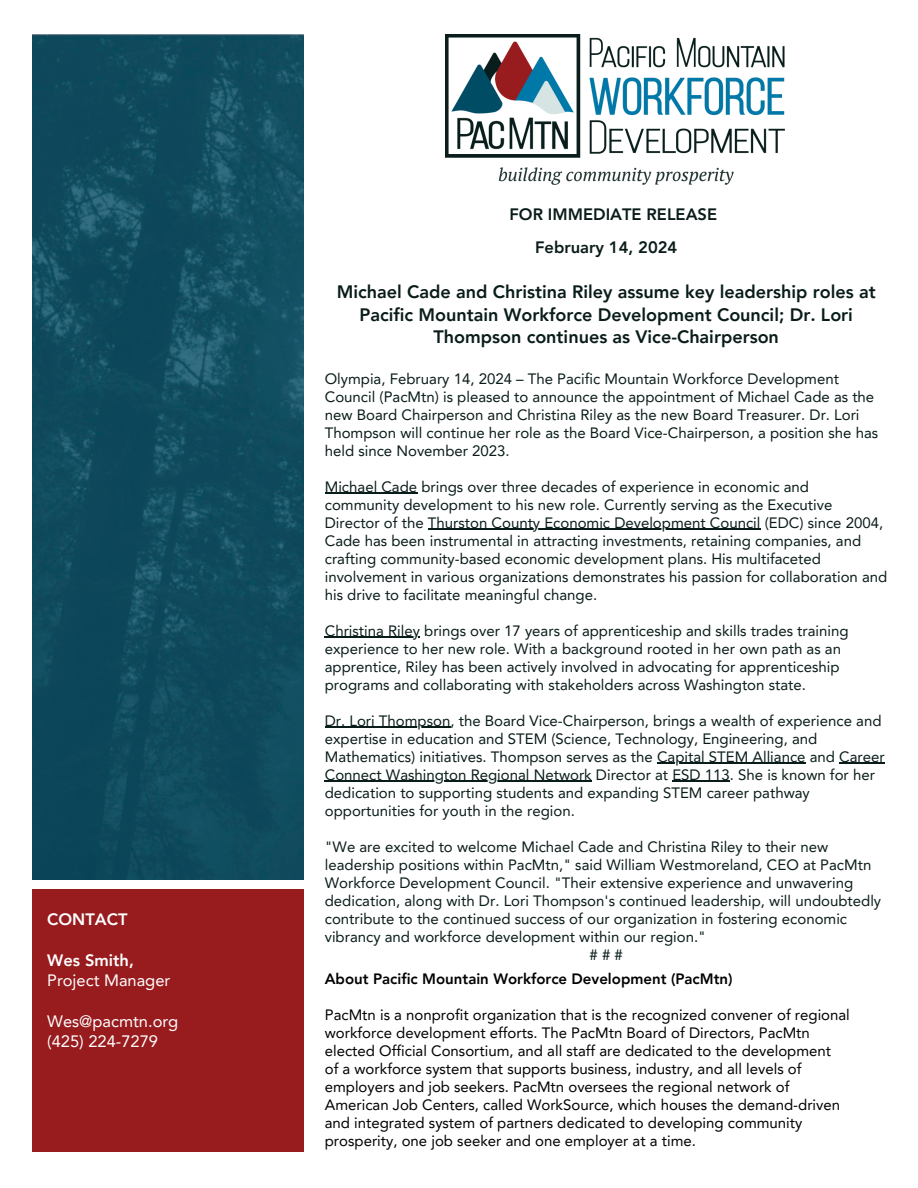
<style>
.page{position:relative;width:918px;height:1188px;background:#fff}
.page>*{position:absolute;margin:0;border:0;box-sizing:border-box;transform-origin:0 0}
.t1{font:800 18px/22.5px "Avenir LT Pro";color:#091c1a;text-align:center}
.t2{font:16.5px/20.2px "Avenir LT Pro";color:#fff}
.t3{font:800 16.5px "Avenir LT Pro";color:#091c1a}
.t4{font:800 16.5px "Avenir LT Pro";color:#fff}
.t5{font:15px/18px "Avenir LT Pro";color:#091c1a}
.t6{font:15px "Avenir LT Pro";color:#000}
.t7{font:800 15px "Avenir LT Pro";color:#000}
.s1{font-weight:800}
</style>
<div class="page">
<img style="left:32px;top:34px;width:271px;height:845px">
<img style="left:446px;top:34px;width:338px;height:151px">
<div style="left:32px;top:890px;width:272px;height:262px;background:#981b1e"></div>
<hr style="left:325px;top:493px;width:92px;height:1px;background:#091c1a">
<hr style="left:428px;top:529px;width:333px;height:1px;background:#091c1a">
<hr style="left:325px;top:637px;width:95px;height:1px;background:#091c1a">
<hr style="left:325px;top:727px;width:125px;height:1px;background:#091c1a">
<hr style="left:657px;top:763px;width:149px;height:1px;background:#091c1a">
<hr style="left:839px;top:763px;width:46px;height:1px;background:#091c1a">
<hr style="left:325px;top:781px;width:267px;height:1px;background:#091c1a">
<hr style="left:672px;top:781px;width:58px;height:1px;background:#091c1a">
<p class="t4" style="left:47px;top:913px;width:82px">CONTACT</p>
<p class="t2" style="left:47px;top:951px;width:125px"><span class="s1">Wes Smith,<br></span>Project Manager</p>
<p class="t2" style="left:47px;top:1012px;width:133px">Wes@pacmtn.org (425) 224-7279</p>
<h3 class="t3" style="left:510px;top:208px;width:209px">FOR IMMEDIATE RELEASE</h3>
<h3 class="t3" style="left:535px;top:241px;width:144px">February 14, 2024</h3>
<p class="t1" style="left:337px;top:282px;width:541px">Michael Cade and Christina Riley assume key leadership roles at<br>Pacific Mountain Workforce Development Council; Dr. Lori<br>Thompson continues as Vice-Chairperson</p>
<h1 class="t5" style="left:325px;top:371px;width:555px">Olympia, February 14, 2024 – The Pacific Mountain Workforce Development Council (PacMtn) is pleased to announce the appointment of Michael Cade as the new Board Chairperson and Christina Riley as the new Board Treasurer. Dr. Lori Thompson will continue her role as the Board Vice-Chairperson, a position she has held since November 2023.</h1>
<h2 class="t5" style="left:325px;top:479px;width:560px">Michael Cade brings over three decades of experience in economic and community development to his new role. Currently serving as the Executive<br>Director of the Thurston County Economic Development Council (EDC) since 2004,</h2>
<h2 class="t5" style="left:325px;top:533px;width:564px">Cade has been instrumental in attracting investments, retaining companies, and crafting community-based economic development plans. His multifaceted involvement in various organizations demonstrates his passion for collaboration and his drive to facilitate meaningful change.</h2>
<p class="t5" style="left:325px;top:623px;width:525px">Christina Riley brings over 17 years of apprenticeship and skills trades training experience to her new role. With a background rooted in her own path as an apprentice, Riley has been actively involved in advocating for apprenticeship programs and collaborating with stakeholders across Washington state.</p>
<p class="t5" style="left:325px;top:713px;width:562px">Dr. Lori Thompson, the Board Vice-Chairperson, brings a wealth of experience and expertise in education and STEM (Science, Technology, Engineering, and<br>Mathematics) initiatives. Thompson serves as the Capital STEM Alliance and Career</p>
<p class="t5" style="left:325px;top:767px;width:552px">Connect Washington Regional Network Director at ESD 113. She is known for her dedication to supporting students and expanding STEM career pathway opportunities for youth in the region.</p>
<p class="t5" style="left:325px;top:839px;width:505px">"We are excited to welcome Michael Cade and Christina Riley to their new</p>
<p class="t5" style="left:325px;top:857px;width:548px">leadership positions within PacMtn," said William Westmoreland, CEO at PacMtn</p>
<p class="t5" style="left:325px;top:875px;width:530px">Workforce Development Council. "Their extensive experience and unwavering</p>
<p class="t5" style="left:325px;top:893px;width:558px">dedication, along with Dr. Lori Thompson's continued leadership, will undoubtedly</p>
<p class="t5" style="left:325px;top:911px;width:524px">contribute to the continued success of our organization in fostering economic</p>
<p class="t5" style="left:325px;top:929px;width:383px">vibrancy and workforce development within our region."</p>
<p class="t5" style="left:590px;top:947px;width:35px">###</p>
<p class="t7" style="left:325px;top:973px;width:409px">About Pacific Mountain Workforce Development (PacMtn)</p>
<p class="t6" style="left:325px;top:1009px;width:527px">PacMtn is a nonprofit organization that is the recognized convener of regional</p>
<h4 class="t6" style="left:325px;top:1027px;width:487px">workforce development efforts. The PacMtn Board of Directors, PacMtn</h4>
<p class="t6" style="left:325px;top:1045px;width:508px">elected Official Consortium, and all staff are dedicated to the development</p>
<p class="t6" style="left:325px;top:1063px;width:478px">of a workforce system that supports business, industry, and all levels of</p>
<p class="t6" style="left:325px;top:1081px;width:466px">employers and job seekers. PacMtn oversees the regional network of</p>
<p class="t6" style="left:325px;top:1099px;width:517px">American Job Centers, called WorkSource, which houses the demand-driven</p>
<p class="t6" style="left:325px;top:1117px;width:479px">and integrated system of partners dedicated to developing community</p>
<p class="t6" style="left:325px;top:1135px;width:373px">prosperity, one job seeker and one employer at a time.</p>
</div>
